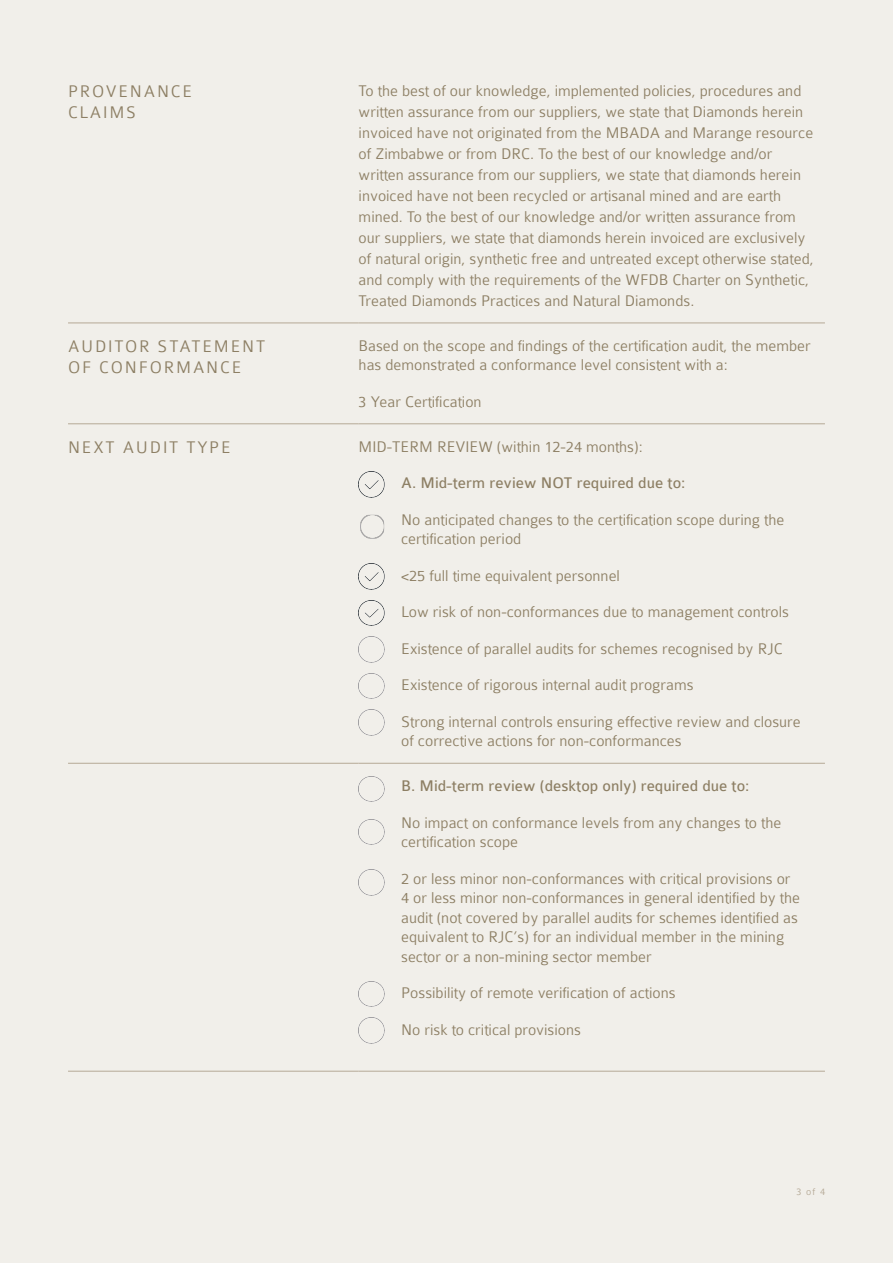
<style>
.page{position:relative;width:893px;height:1263px;background:#f1efea}
.page>*{position:absolute;margin:0;border:0;box-sizing:border-box;transform-origin:0 0}
.Small_subhead_12pt_E{font:300 18px/21px "Colaborate";letter-spacing:.1em;color:#8d7f64}
.Body_copy_Earth{font:300 16.5px/21px "Colaborate";color:#8d7f64}
.Body_copy_Earth_leve{font:300 16.5px/19.5px "Colaborate";color:#8d7f64}
.Body_copy_Earth_leve-2{font:16.5px "Colaborate";color:#8d7f64}
.t1{font:300 10.5px "Colaborate";color:#b5a996}
</style>
<div class="page">
<hr style="left:68px;top:323px;width:291px;height:1px;background:#b5a996">
<hr style="left:359px;top:323px;width:466px;height:1px;background:#b5a996">
<hr style="left:68px;top:423px;width:291px;height:1px;background:#b5a996">
<hr style="left:359px;top:423px;width:466px;height:1px;background:#b5a996">
<hr style="left:68px;top:763px;width:291px;height:1px;background:#b5a996">
<hr style="left:359px;top:763px;width:466px;height:1px;background:#b5a996">
<hr style="left:68px;top:1071px;width:291px;height:1px;background:#b5a996">
<hr style="left:359px;top:1071px;width:466px;height:1px;background:#b5a996">
<img style="left:359px;top:472px;width:25px;height:25px">
<img style="left:360px;top:515px;width:24px;height:24px">
<img style="left:359px;top:564px;width:25px;height:25px">
<img style="left:359px;top:600px;width:25px;height:26px">
<img style="left:359px;top:637px;width:25px;height:25px">
<img style="left:359px;top:673px;width:25px;height:26px">
<img style="left:359px;top:710px;width:25px;height:25px">
<img style="left:359px;top:776px;width:25px;height:26px">
<img style="left:359px;top:819px;width:25px;height:26px">
<img style="left:359px;top:870px;width:25px;height:25px">
<img style="left:359px;top:981px;width:25px;height:26px">
<img style="left:359px;top:1018px;width:25px;height:25px">
<p class="Small_subhead_12pt_E" style="left:68px;top:81px;width:126px">PROVENANCE<br>CLAIMS</p>
<p class="Body_copy_Earth" style="left:359px;top:80px;width:457px">To the best of our knowledge, implemented policies, procedures and written assurance from our suppliers, we state that Diamonds herein invoiced have not originated from the MBADA and Marange resource of Zimbabwe or from DRC. To the best of our knowledge and/or written assurance from our suppliers, we state that diamonds herein invoiced have not been recycled or artisanal mined and are earth mined. To the best of our knowledge and/or written assurance from our suppliers, we state that diamonds herein invoiced are exclusively of natural origin, synthetic free and untreated except otherwise stated, and comply with the requirements of the WFDB Charter on Synthetic, Treated Diamonds Practices and Natural Diamonds.</p>
<p class="Small_subhead_12pt_E" style="left:68px;top:336px;width:199px">AUDITOR STATEMENT<br>OF CONFORMANCE</p>
<p class="Body_copy_Earth" style="left:359px;top:336px;width:454px;line-height:19.5px">Based on the scope and findings of the certification audit, the member has demonstrated a conformance level consistent with a:</p>
<p class="Body_copy_Earth" style="left:359px;top:391px;width:124px">3 Year Certification</p>
<p class="Small_subhead_12pt_E" style="left:68px;top:436px;width:164px">NEXT AUDIT TYPE</p>
<p class="Body_copy_Earth" style="left:359px;top:436px;width:286px">MID-TERM REVIEW (within 12-24 months):</p>
<p class="Body_copy_Earth_leve-2" style="left:401px;top:474px;width:286px">A. Mid-term review NOT required due to:</p>
<p class="Body_copy_Earth_leve" style="left:401px;top:510px;width:385px">No anticipated changes to the certification scope during the certification period</p>
<p class="Body_copy_Earth_leve" style="left:401px;top:566px;width:220px">&lt;25 full time equivalent personnel</p>
<p class="Body_copy_Earth_leve" style="left:401px;top:602px;width:389px">Low risk of non-conformances due to management controls</p>
<p class="Body_copy_Earth_leve" style="left:401px;top:639px;width:383px">Existence of parallel audits for schemes recognised by RJC</p>
<p class="Body_copy_Earth_leve" style="left:401px;top:675px;width:294px">Existence of rigorous internal audit programs</p>
<p class="Body_copy_Earth_leve" style="left:401px;top:712px;width:401px">Strong internal controls ensuring effective review and closure of corrective actions for non-conformances</p>
<p class="Body_copy_Earth_leve-2" style="left:401px;top:777px;width:350px">B. Mid-term review (desktop only) required due to:</p>
<p class="Body_copy_Earth_leve" style="left:401px;top:813px;width:382px">No impact on conformance levels from any changes to the certification scope</p>
<p class="Body_copy_Earth_leve" style="left:401px;top:869px;width:400px">2 or less minor non-conformances with critical provisions or 4 or less minor non-conformances in general identified by the audit (not covered by parallel audits for schemes identified as equivalent to RJC’s) for an individual member in the mining sector or a non-mining sector member</p>
<p class="Body_copy_Earth_leve" style="left:401px;top:983px;width:276px">Possibility of remote verification of actions</p>
<p class="Body_copy_Earth_leve" style="left:401px;top:1020px;width:181px">No risk to critical provisions</p>
<p class="t1" style="left:796px;top:1186px;width:30px">3 of 4</p>
</div>
